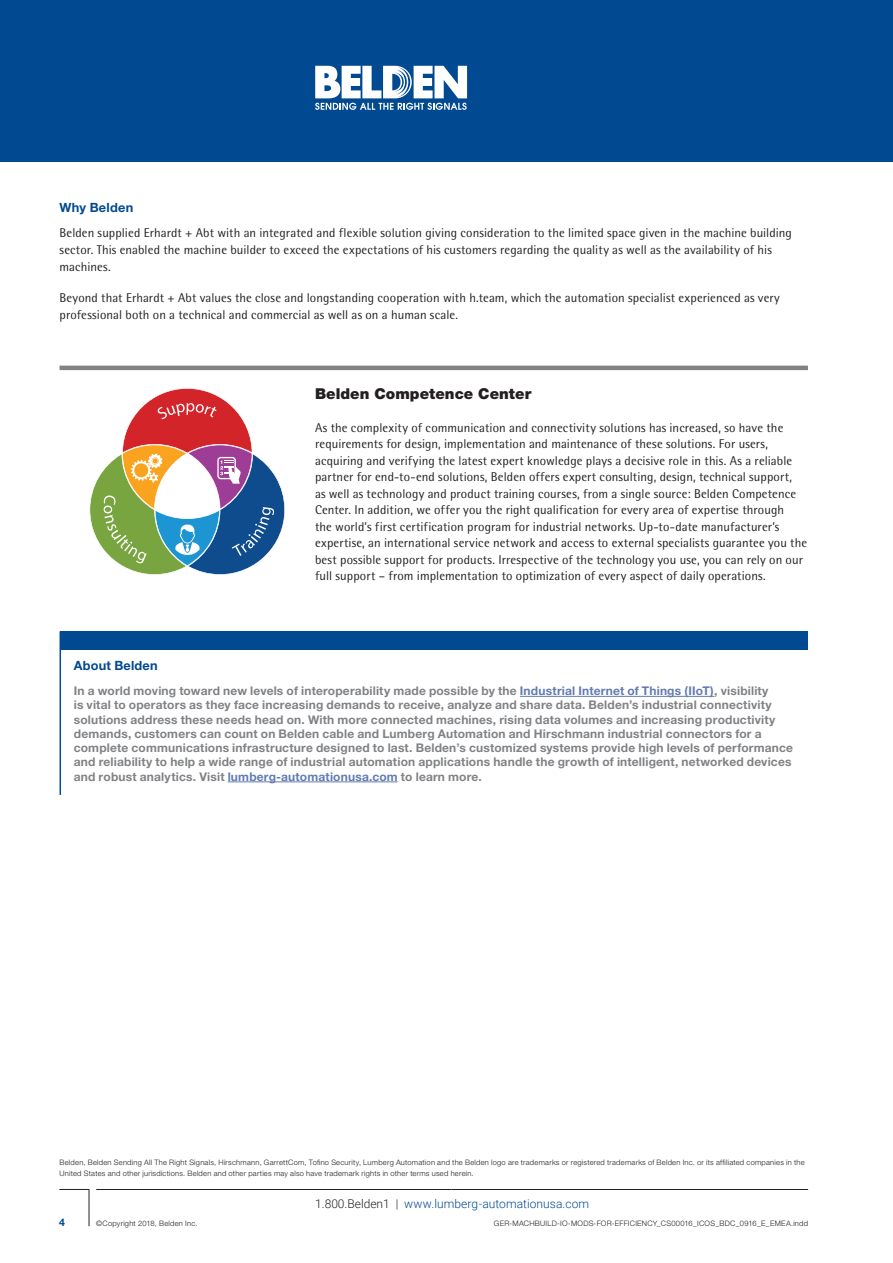
<style>
.page{position:relative;width:893px;height:1263px;background:#fff}
.page>*{position:absolute;margin:0;border:0;box-sizing:border-box;transform-origin:0 0}
.Headline{font:900 15px "Helvetica Neue LT Std";letter-spacing:.005em;color:#231f20}
.Body_Copy{font:12.75px/16.5px "Rotis Semi Sans Std";letter-spacing:.005em;color:#231f20}
.Body_Copy_Subheadlin{font:700 12.75px "Helvetica Neue";letter-spacing:.015em;color:#014990}
.Subheads{font:700 12.75px "Helvetica Neue";letter-spacing:.02em;color:#014990}
.t1{font:700 12px/14.2px "Helvetica Neue";letter-spacing:.015em;color:#808285}
.t2{font:300 12px "Roboto";letter-spacing:.005em;color:#014990}
.t3{font:700 10.5px "Helvetica Neue";color:#014990}
.boilerplate_disclame{font:300 7.5px/10.5px "Helvetica Neue";letter-spacing:.035em;color:#231f20}
.boilerplate_doc_name{font:300 7.5px "Helvetica Neue";letter-spacing:.03em;color:#231f20}
.boilerplate_copyrigh{font:300 7.5px "Helvetica Neue";letter-spacing:.035em;color:#231f20}
.s1{color:#637bb2}
.s2{color:#231f20}
</style>
<div class="page">
<hr style="left:59px;top:1189px;width:30px;height:1px;background:#231f20">
<hr style="left:89px;top:1190px;width:1px;height:36px;background:#231f20">
<div style="left:0;top:0;width:893px;height:162px;background:#014990"></div>
<div style="left:60px;top:631px;width:748px;height:18px;background:#014990"></div>
<hr style="left:60px;top:649px;width:1px;height:146px;background:#014990">
<hr style="left:520px;top:696px;width:194px;height:1px;background:#637bb2">
<hr style="left:228px;top:781px;width:170px;height:1px;background:#637bb2">
<hr style="left:60px;top:366px;width:255px;height:4px;background:#808285">
<hr style="left:315px;top:366px;width:493px;height:4px;background:#808285">
<svg style="left:90px;top:388px;width:195px;height:187px"></svg>
<hr style="left:96px;top:1189px;width:356px;height:1px;background:#231f20">
<hr style="left:452px;top:1189px;width:356px;height:1px;background:#231f20">
<svg style="left:315px;top:66px;width:152px;height:44px"></svg>
<p class="Subheads" style="left:60px;top:200px;width:75px">Why Belden</p>
<p class="Body_Copy" style="left:60px;top:223px;width:734px;line-height:17.2px">Belden supplied Erhardt + Abt with an integrated and flexible solution giving consideration to the limited space given in the machine building sector. This enabled the machine builder to exceed the expectations of his customers regarding the quality as well as the availability of his machines.</p>
<p class="Body_Copy" style="left:60px;top:289px;width:722px;line-height:17.2px">Beyond that Erhardt + Abt values the close and longstanding cooperation with h.team, which the automation specialist experienced as very professional both on a technical and commercial as well as on a human scale.</p>
<p class="Headline" style="left:315px;top:384px;width:218px">Belden Competence Center</p>
<p class="Body_Copy" style="left:315px;top:419px;width:494px">As the complexity of communication and connectivity solutions has increased, so have the requirements for design, implementation and maintenance of these solutions. For users, acquiring and verifying the latest expert knowledge plays a decisive role in this. As a reliable partner for end-to-end solutions, Belden offers expert consulting, design, technical support,<br>as well as technology and product training courses, from a single source: Belden Competence Center. In addition, we offer you the right qualification for every area of expertise through<br>the world’s first certification program for industrial networks. Up-to-date manufacturer’s expertise, an international service network and access to external specialists guarantee you the best possible support for products. Irrespective of the technology you use, you can rely on our full support – from implementation to optimization of every aspect of daily operations.</p>
<p class="Body_Copy_Subheadlin" style="left:74px;top:658px;width:85px">About Belden</p>
<p class="t1" style="left:74px;top:683px;width:721px">In a world moving toward new levels of interoperability made possible by the <span class="s1">Industrial Internet of Things (IIoT)</span>, visibility<br>is vital to operators as they face increasing demands to receive, analyze and share data. Belden’s industrial connectivity solutions address these needs head on. With more connected machines, rising data volumes and increasing productivity demands, customers can count on Belden cable and Lumberg Automation and Hirschmann industrial connectors for a complete communications infrastructure designed to last. Belden’s customized systems provide high levels of performance and reliability to help a wide range of industrial automation applications handle the growth of intelligent, networked devices and robust analytics. Visit <span class="s1">lumberg-automationusa.com</span> to learn more.</p>
<p class="boilerplate_disclame" style="left:60px;top:1157px;width:747px">Belden, Belden Sending All The Right Signals, Hirschmann, GarrettCom, Tofino Security, Lumberg Automation and the Belden logo are trademarks or registered trademarks of Belden Inc. or its affiliated companies in the<br>United States and other jurisdictions. Belden and other parties may also have trademark rights in other terms used herein.</p>
<p class="t2" style="left:315px;top:1195px;width:275px"><span class="s2">1.800.Belden1 |</span> www.lumberg-automationusa.com</p>
<p class="boilerplate_copyrigh" style="left:96px;top:1219px;width:103px">©Copyright 2018, Belden Inc.</p>
<p class="boilerplate_doc_name" style="left:494px;top:1219px;width:316px">GER-MACHBUILD-IO-MODS-FOR-EFFICIENCY_CS00016_ICOS_BDC_0916_E_EMEA.indd</p>
<p class="t3" style="left:59px;top:1216px;width:7px">4</p>
</div>
